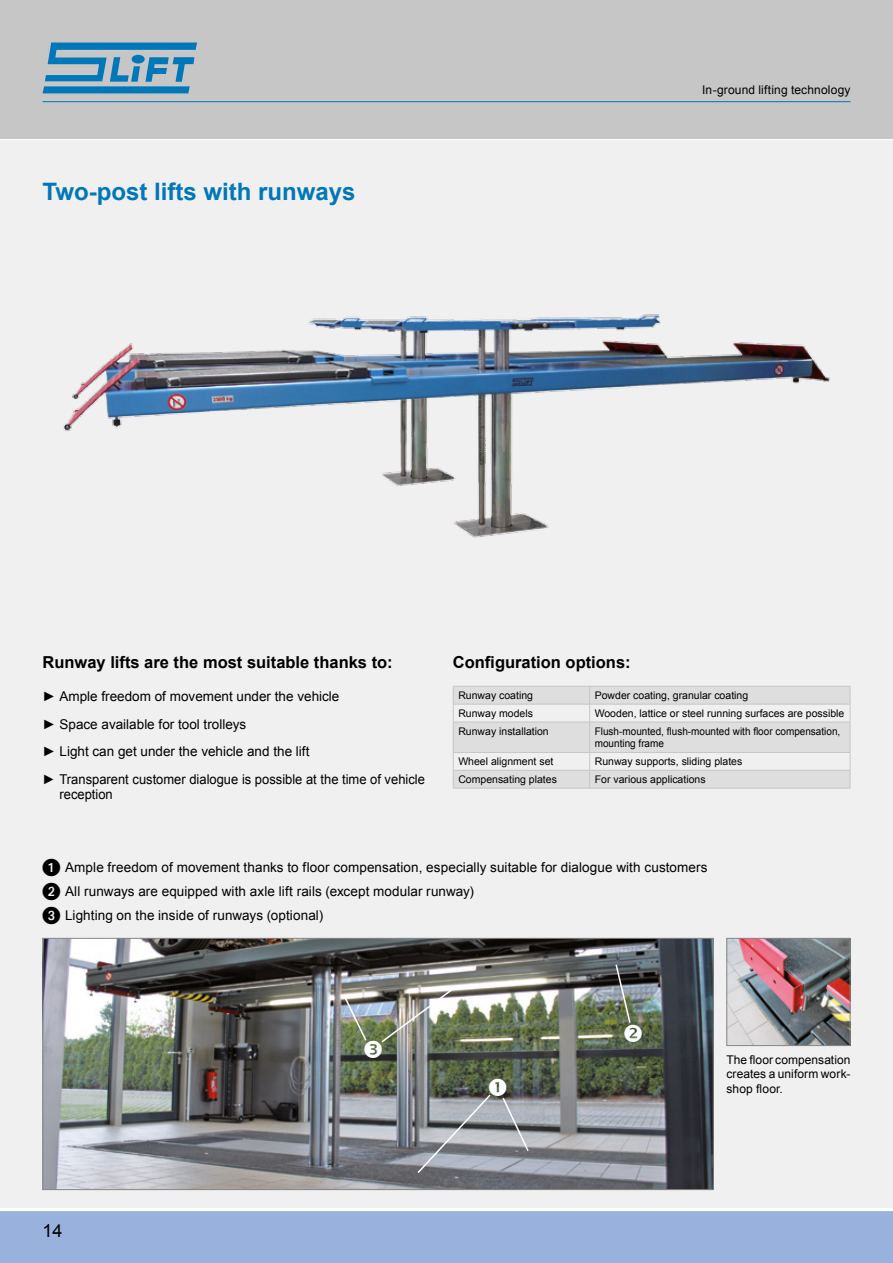
<style>
.page{position:relative;width:893px;height:1263px;background:#fff}
.page>*{position:absolute;margin:0;border:0;box-sizing:border-box;transform-origin:0 0}
.t1{font:700 24px "Arial";color:#0077b9}
.t2{font:18px "Arial";color:#000}
.t3{font:700 16.5px "Arial";color:#000}
.t4{font:13.5px/27.8px "Arial";color:#000}
.t5{font:13.5px "Arial";color:#000;scale:.96 1}
.t6{font:12px/14.4px "Arial";letter-spacing:.01em;color:#000;text-align:justify}
.t7{font:10.5px "Arial";color:#000}
.t8{font:10.5px/12.6px "Arial";color:#000;scale:.95 1}
.s1{font-family:"European Pi One";font-size:18px}
</style>
<div class="page">
<div style="left:0;top:118px;width:893px;height:1102px;background:#f0f0f0"></div>
<div style="left:0;top:1209px;width:893px;height:54px;background:#98b1dd"></div>
<hr style="left:0;top:1208px;width:893px;height:3px;background:#fff">
<hr style="left:0;top:137px;width:893px;height:3px;background:#fff">
<div style="left:0;top:0;width:893px;height:139px;background:#c6c6c6"></div>
<svg style="left:43px;top:43px;width:154px;height:50px"></svg>
<hr style="left:43px;top:101px;width:807px;height:1px;background:#0077b9">
<img style="left:63px;top:314px;width:767px;height:224px">
<img style="left:728px;top:940px;width:120px;height:104px">
<div style="left:726px;top:938px;width:124px;height:108px;border:1px solid #878787"></div>
<img style="left:45px;top:940px;width:667px;height:248px">
<div style="left:43px;top:938px;width:671px;height:252px;border:1px solid #878787"></div>
<svg style="left:453px;top:686px;width:398px;height:102px"></svg>
<hr style="left:453px;top:788px;width:137px;height:1px;background:#c6c6c6">
<hr style="left:590px;top:788px;width:260px;height:1px;background:#c6c6c6">
<svg style="left:416px;top:1078px;width:114px;height:97px;background:#8a8f91"></svg>
<svg style="left:614px;top:963px;width:28px;height:78px;background:#646e62"></svg>
<img style="left:342px;top:987px;width:112px;height:71px">
<h1 class="t1" style="left:43px;top:175px;width:314px">Two-post lifts with runways</h1>
<p class="t6" style="left:702px;top:82px;width:150px">In-ground lifting technology</p>
<p class="t3" style="left:43px;top:651px;width:352px">Runway lifts are the most suitable thanks to:</p>
<p class="t4" style="left:43px;top:682px;width:384px">► Ample freedom of movement under the vehicle<br>► Space available for tool trolleys<br>► Light can get under the vehicle and the lift<br>► Transparent customer dialogue is possible at the time of vehicle</p>
<p class="t5" style="left:60px;top:786px;width:57px">reception</p>
<p class="t3" style="left:453px;top:651px;width:179px">Configuration options:</p>
<p class="t7" style="left:458px;top:688px;width:76px">Runway coating</p>
<p class="t7" style="left:595px;top:688px;width:155px">Powder coating, granular coating</p>
<p class="t7" style="left:458px;top:706px;width:76px">Runway models</p>
<p class="t7" style="left:595px;top:706px;width:251px">Wooden, lattice or steel running surfaces are possible</p>
<p class="t7" style="left:458px;top:724px;width:92px">Runway installation</p>
<p class="t8" style="left:595px;top:725px;width:260px">Flush-mounted, flush-mounted with floor compensation, mounting frame</p>
<p class="t7" style="left:458px;top:755px;width:97px">Wheel alignment set</p>
<p class="t7" style="left:595px;top:755px;width:149px">Runway supports, sliding plates</p>
<p class="t7" style="left:458px;top:772px;width:100px">Compensating plates</p>
<p class="t7" style="left:595px;top:772px;width:112px">For various applications</p>
<p class="t4" style="left:43px;top:855px;width:667px;line-height:24px"><span class="s1">1</span> Ample freedom of movement thanks to floor compensation, especially suitable for dialogue with customers<br><span class="s1">2</span> All runways are equipped with axle lift rails (except modular runway)<br><span class="s1">3</span> Lighting on the inside of runways (optional)</p>
<h2 class="t2" style="left:43px;top:1219px;width:22px">14</h2>
<p class="t6" style="left:726px;top:1053px;width:126px">The floor compensation creates a uniform work&shy;shop floor.</p>
</div>
